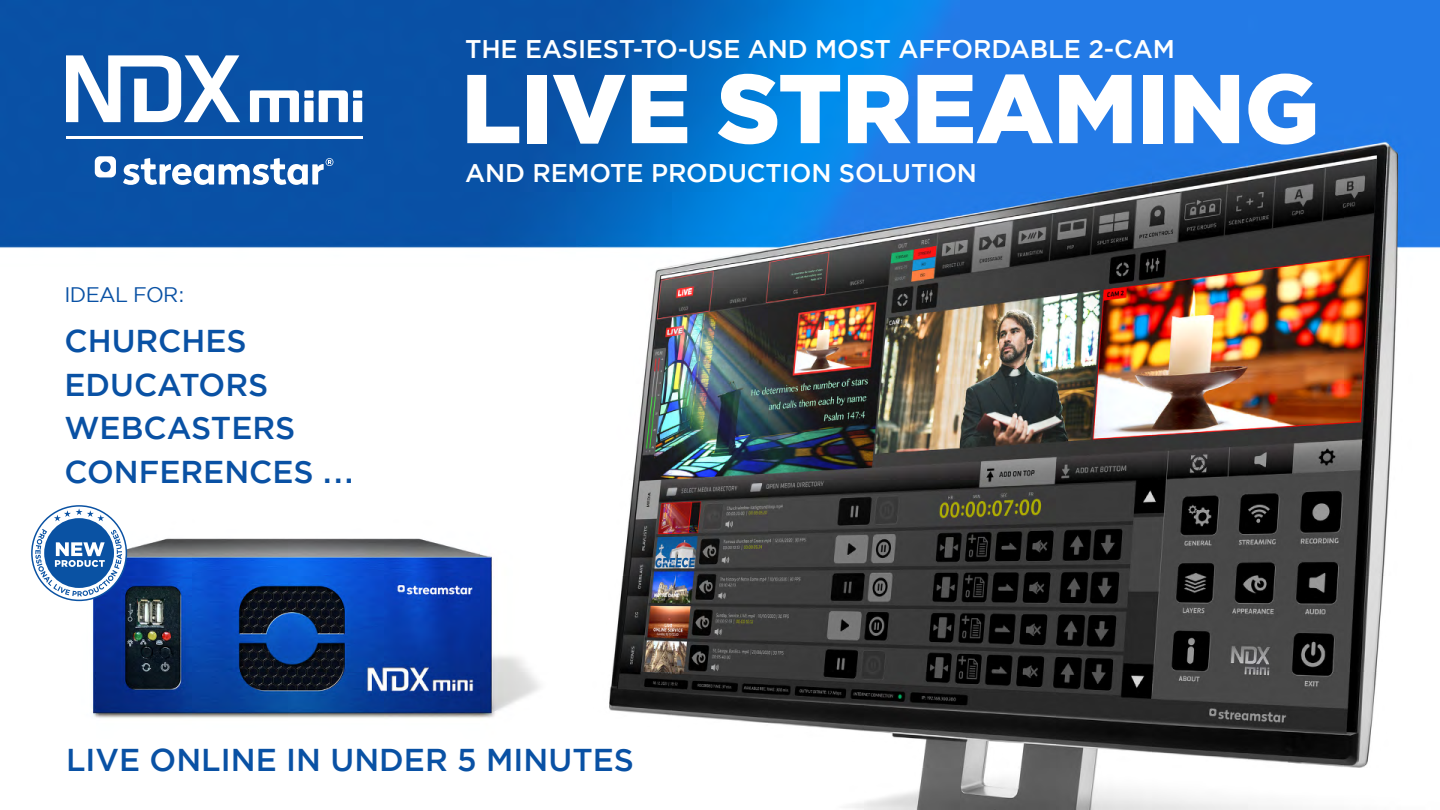
<style>
.page{position:relative;width:1440px;height:810px;background:#fff}
.page>*{position:absolute;margin:0;border:0;box-sizing:border-box;transform-origin:0 0}
.t1{font:900 97.5px "Gotham";letter-spacing:-.005em;color:#fff}
.t2{font:500 31.5px/43.5px "Gotham";color:#0951a4}
.t3{font:500 25.5px "Gotham";letter-spacing:-.005em;color:#fff}
.t4{font:21px "Gotham";letter-spacing:-.03em;color:#0951a4}
</style>
<div class="page">
<img style="left:0;top:0;width:1440px;height:810px">
<hr style="left:66px;top:137px;width:296px;height:2px;background:#fff">
<svg style="left:95px;top:156px;width:21px;height:21px"></svg>
<svg style="left:123px;top:158px;width:210px;height:27px"></svg>
<svg style="left:250px;top:90px;width:112px;height:32px"></svg>
<svg style="left:66px;top:55px;width:174px;height:67px"></svg>
<svg style="left:32px;top:506px;width:94px;height:94px"></svg>
<div style="left:31px;top:505px;width:96px;height:96px;border:2px solid #0a52a3;border-radius:50%"></div>
<div style="left:44px;top:518px;width:70px;height:70px;background:#0a52a3;border-radius:50%"></div>
<svg style="left:54px;top:508px;width:50px;height:13px"></svg>
<svg style="left:35px;top:529px;width:87px;height:67px"></svg>
<p class="t3" style="left:465px;top:34px;width:712px">THE EASIEST-TO-USE AND MOST AFFORDABLE 2-CAM</p>
<h1 class="t1" style="left:461px;top:52px;width:860px">LIVE STREAMING</h1>
<p class="t4" style="left:64px;top:283px;width:121px">IDEAL FOR:</p>
<p class="t2" style="left:64px;top:319px;width:290px">CHURCHES<br>EDUCATORS<br>WEBCASTERS<br>CONFERENCES ...</p>
<p class="t3" style="left:465px;top:159px;width:514px">AND REMOTE PRODUCTION SOLUTION</p>
<p class="t2" style="left:66px;top:738px;width:570px">LIVE ONLINE IN UNDER 5 MINUTES</p>
</div>
